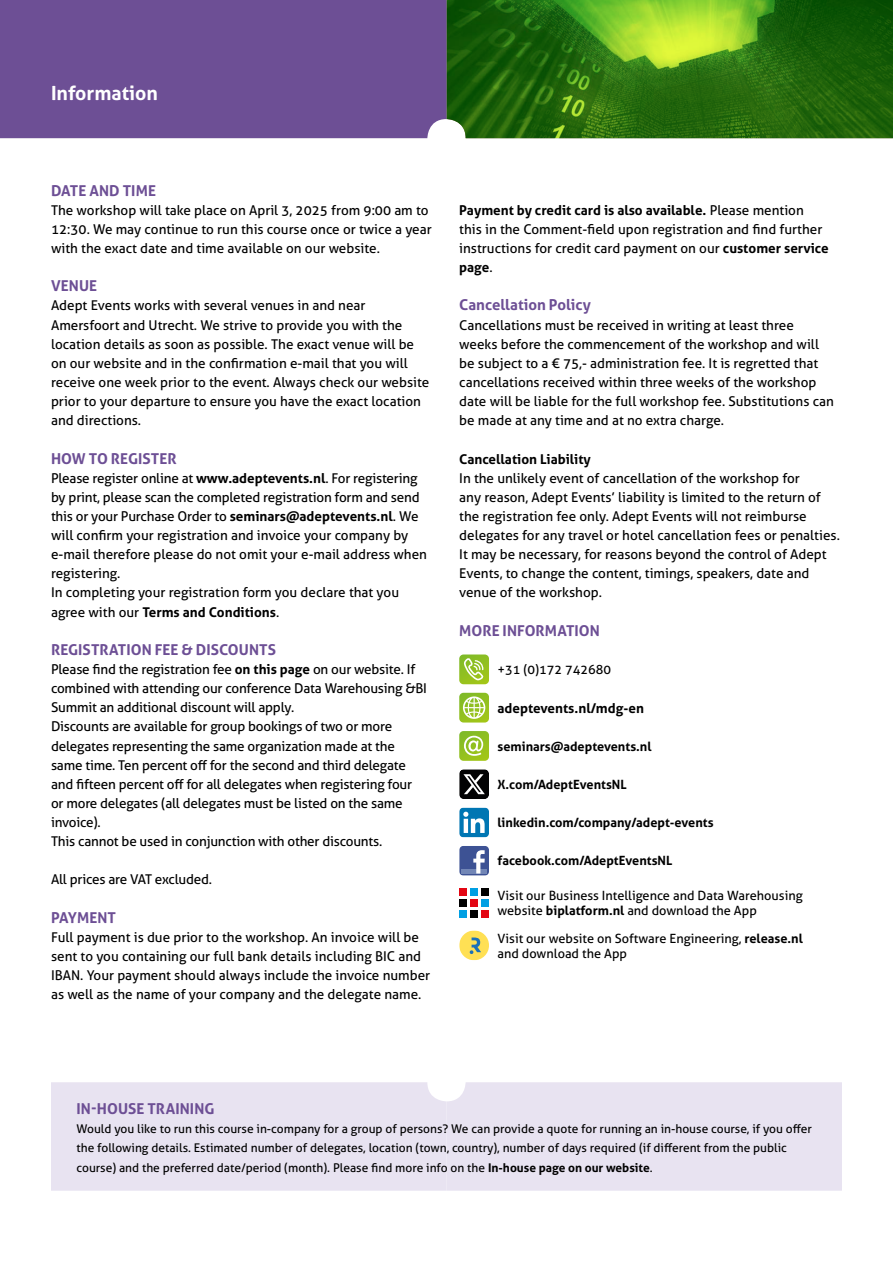
<style>
.page{position:relative;width:893px;height:1263px;background:#fff}
.page>*{position:absolute;margin:0;border:0;box-sizing:border-box;transform-origin:0 0}
.t1{font:700 19.5px "Aller";color:#fff}
.t2{font:700 15px "Aller";letter-spacing:.005em;color:#6d4f95}
.t3{font:13.5px/19.2px "Aller";color:#000}
.t4{font:700 13.5px "Aller";color:#000}
.t5{font:12.75px/15px "Aller";color:#000}
.t6{font:700 12.75px "Aller";color:#000}
.t7{font:12px/19.2px "Aller";color:#000}
.s1{font-weight:700}
</style>
<div class="page">
<img style="left:446px;top:0;width:447px;height:138px">
<svg style="left:459px;top:654px;width:30px;height:30px"></svg>
<svg style="left:459px;top:693px;width:30px;height:29px"></svg>
<svg style="left:459px;top:731px;width:30px;height:30px"></svg>
<svg style="left:459px;top:769px;width:30px;height:30px"></svg>
<svg style="left:459px;top:807px;width:30px;height:30px"></svg>
<svg style="left:459px;top:846px;width:30px;height:30px"></svg>
<div style="left:481px;top:888px;width:8px;height:8px;background:#000"></div>
<div style="left:481px;top:899px;width:8px;height:8px;background:#009fe3"></div>
<div style="left:481px;top:910px;width:8px;height:8px;background:#e30613"></div>
<div style="left:470px;top:888px;width:8px;height:8px;background:#009fe3"></div>
<div style="left:470px;top:899px;width:8px;height:8px;background:#e30613"></div>
<div style="left:470px;top:910px;width:8px;height:8px;background:#000"></div>
<div style="left:459px;top:888px;width:8px;height:8px;background:#e30613"></div>
<div style="left:459px;top:899px;width:8px;height:8px;background:#000"></div>
<div style="left:459px;top:910px;width:8px;height:8px;background:#009fe3"></div>
<svg style="left:459px;top:930px;width:30px;height:30px"></svg>
<div style="left:51px;top:1082px;width:791px;height:109px;background:#e8e3f1"></div>
<div style="left:0;top:0;width:446px;height:138px;background:#6d4f95"></div>
<h1 class="t1" style="left:51px;top:81px;width:108px">Information</h1>
<p class="t2" style="left:51px;top:181px;width:107px">DATE AND TIME</p>
<p class="t3" style="left:51px;top:200px;width:382px">The workshop will take place on April 3, 2025 from 9:00 am to<br>12:30. We may continue to run this course once or twice a year with the exact date and time available on our website.</p>
<p class="t2" style="left:51px;top:277px;width:48px">VENUE</p>
<p class="t3" style="left:51px;top:296px;width:380px">Adept Events works with several venues in and near Amersfoort and Utrecht. We strive to provide you with the location details as soon as possible. The exact venue will be on our website and in the confirmation e-mail that you will receive one week prior to the event. Always check our website prior to your departure to ensure you have the exact location and directions.</p>
<p class="t2" style="left:51px;top:449px;width:127px">HOW TO REGISTER</p>
<p class="t3" style="left:51px;top:468px;width:377px">Please register online at <span class="s1">www.adeptevents.nl</span>. For registering by print, please scan the completed registration form and send this or your Purchase Order to <span class="s1">seminars@adeptevents.nl</span>. We will confirm your registration and invoice your company by e-mail therefore please do not omit your e-mail address when registering.<br>In completing your registration form you declare that you agree with our <span class="s1">Terms and Conditions</span>.</p>
<p class="t2" style="left:51px;top:640px;width:226px">REGISTRATION FEE &amp; DISCOUNTS</p>
<p class="t3" style="left:51px;top:660px;width:378px">Please find the registration fee <span class="s1">on this page</span> on our website. If combined with attending our conference Data Warehousing &amp;BI Summit an additional discount will apply.<br>Discounts are available for group bookings of two or more delegates representing the same organization made at the same time. Ten percent off for the second and third delegate and fifteen percent off for all delegates when registering four or more delegates (all delegates must be listed on the same invoice).<br>This cannot be used in conjunction with other discounts.</p>
<p class="t3" style="left:51px;top:870px;width:163px">All prices are VAT excluded.</p>
<p class="t2" style="left:51px;top:908px;width:67px">PAYMENT</p>
<p class="t3" style="left:51px;top:927px;width:381px">Full payment is due prior to the workshop. An invoice will be sent to you containing our full bank details including BIC and IBAN. Your payment should always include the invoice number as well as the name of your company and the delegate name.</p>
<p class="t3" style="left:459px;top:200px;width:371px"><span class="s1">Payment by credit card is also available.</span> Please mention this in the Comment-field upon registration and find further instructions for credit card payment on our <span class="s1">customer service page</span>.</p>
<p class="t2" style="left:459px;top:296px;width:133px">Cancellation Policy</p>
<p class="t3" style="left:459px;top:315px;width:376px">Cancellations must be received in writing at least three weeks before the commencement of the workshop and will be subject to a € 75,- administration fee. It is regretted that cancellations received within three weeks of the workshop date will be liable for the full workshop fee. Substitutions can be made at any time and at no extra charge.</p>
<p class="t4" style="left:459px;top:450px;width:133px">Cancellation Liability</p>
<p class="t3" style="left:459px;top:468px;width:382px">In the unlikely event of cancellation of the workshop for<br>any reason, Adept Events’ liability is limited to the return of the registration fee only. Adept Events will not reimburse delegates for any travel or hotel cancellation fees or penalties.<br>It may be necessary, for reasons beyond the control of Adept Events, to change the content, timings, speakers, date and venue of the workshop.</p>
<p class="t2" style="left:459px;top:621px;width:142px">MORE INFORMATION</p>
<p class="t5" style="left:497px;top:662px;width:115px">+31 (0)172 742680</p>
<p class="t4" style="left:497px;top:699px;width:148px">adeptevents.nl/mdg-en</p>
<p class="t6" style="left:497px;top:738px;width:155px">seminars@adeptevents.nl</p>
<p class="t6" style="left:497px;top:776px;width:131px">X.com/AdeptEventsNL</p>
<p class="t6" style="left:497px;top:815px;width:218px">linkedin.com/company/adept-events</p>
<p class="t6" style="left:497px;top:853px;width:176px">facebook.com/AdeptEventsNL</p>
<p class="t5" style="left:497px;top:888px;width:307px">Visit our Business Intelligence and Data Warehousing website <span class="s1">biplatform.nl</span> and download the App</p>
<p class="t5" style="left:497px;top:930px;width:307px">Visit our website on Software Engineering, <span class="s1">release.nl </span>and download the App</p>
<p class="t2" style="left:77px;top:1099px;width:139px">IN-HOUSE TRAINING</p>
<p class="t7" style="left:77px;top:1119px;width:737px">Would you like to run this course in-company for a group of persons? We can provide a quote for running an in-house course, if you offer the following details. Estimated number of delegates, location (town, country), number of days required (if different from the public course) and the preferred date/period (month). Please find more info on the <span class="s1">In-house page on our website</span>.</p>
</div>
